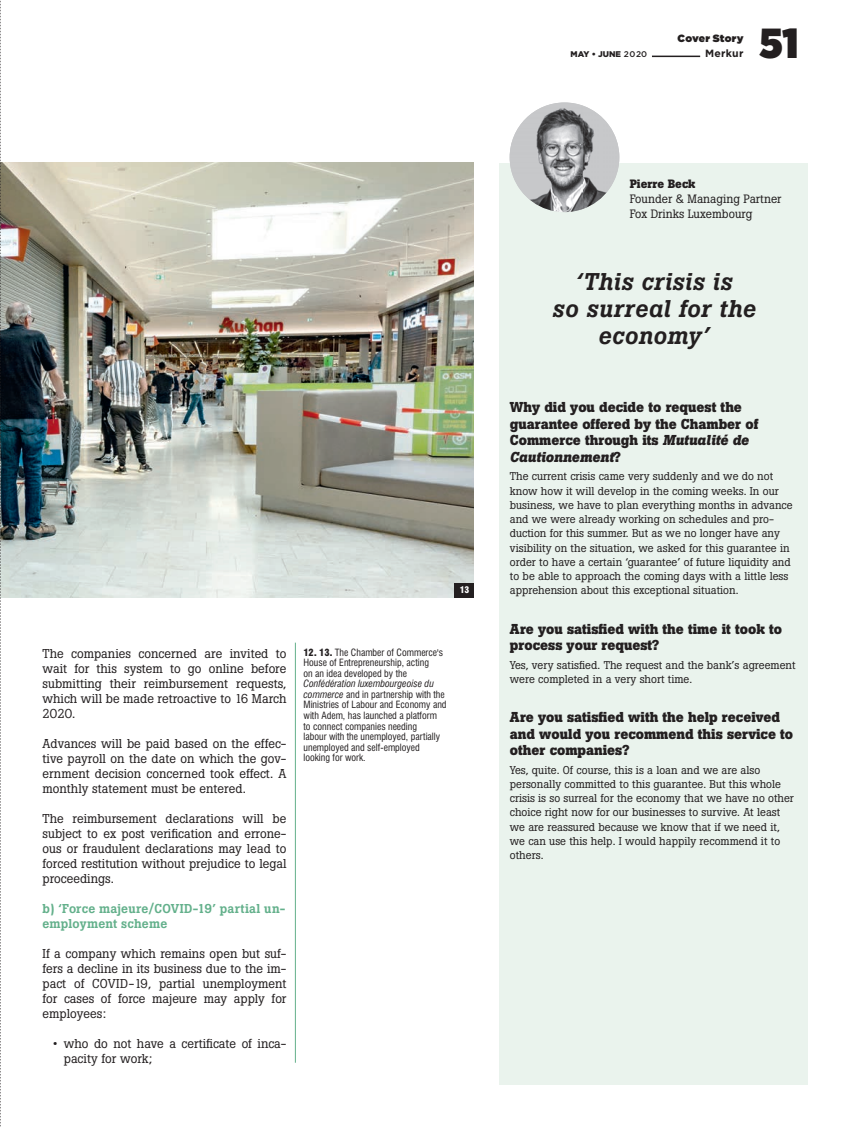
<style>
.page{position:relative;width:851px;height:1127px;background:#fff}
.page>*{position:absolute;margin:0;border:0;box-sizing:border-box;transform-origin:0 0}
.t1{font:900 42px "Gotham Narrow";color:#231f20}
.t2{font:italic 500 24px/27px "Boton";letter-spacing:.025em;color:#231f20;text-align:center}
.t3{font:700 14.25px/16.5px "Boton";color:#231f20}
.t4{font:12.75px/15px "Boton";color:#231f20;text-align:justify}
.t5{font:500 12.75px/15px "Boton";letter-spacing:.015em;color:#63b08b}
.t6{font:12px/15px "Boton";color:#231f20}
.t7{font:700 12px "Boton";color:#231f20}
.t8{font:11.25px/14.2px "Boton";color:#231f20}
.t9{font:10.5px "Gotham Ultra";letter-spacing:.02em;color:#231f20}
.t10{font:700 10.5px "Gotham";letter-spacing:.025em;color:#231f20}
.t11{font:condensed 9.75px/10.5px "Swiss 721 BT";color:#231f20}
.t12{font:900 condensed 9px "Swiss 721 BT";color:#fff}
.t13{font:900 8.25px "Gotham";color:#231f20}
.s1{font-weight:500}
.s2{font-weight:900}
.s3{font-style:italic}
</style>
<div class="page">
<hr style="left:652px;top:56px;width:48px;height:1px;background:#231f20">
<hr style="left:295px;top:643px;width:1px;height:420px;background:#63b08b">
<div style="left:499px;top:163px;width:309px;height:921px;background:#eaf3ed"></div>
<img style="left:509px;top:102px;width:73px;height:73px">
<img style="left:582px;top:106px;width:37px;height:103px">
<img style="left:512px;top:175px;width:70px;height:37px">
<img style="left:1px;top:163px;width:472px;height:435px">
<div style="left:454px;top:583px;width:19px;height:15px;background:#231f20"></div>
<svg style="left:0;top:0;width:1px;height:1127px"></svg>
<p class="t9" style="left:677px;top:33px;width:67px">Cover Story</p>
<p class="t13" style="left:570px;top:50px;width:78px">MAY • JUNE <span class="s1">2020</span></p>
<p class="t10" style="left:705px;top:48px;width:40px">Merkur</p>
<h1 class="t1" style="left:759px;top:14px;width:40px">51</h1>
<p class="t12" style="left:459px;top:585px;width:11px">13</p>
<p class="t4" style="left:43px;top:646px;width:245px">The companies concerned are invited to wait for this system to go online before submitting their reimbursement requests, which will be made retroactive to 16 March 2020.</p>
<p class="t4" style="left:43px;top:736px;width:245px">Advances will be paid based on the effec&shy;tive payroll on the date on which the gov&shy;ernment decision concerned took effect. A monthly statement must be entered.</p>
<p class="t4" style="left:43px;top:811px;width:245px">The reimbursement declarations will be subject to ex post verification and errone&shy;ous or fraudulent declarations may lead to forced restitution without prejudice to legal proceedings.</p>
<p class="t5" style="left:43px;top:901px;width:244px">b) ‘Force majeure/COVID-19’ partial un&shy;employment scheme</p>
<p class="t4" style="left:43px;top:945px;width:245px">If a company which remains open but suf&shy;fers a decline in its business due to the im&shy;pact of COVID-19, partial unemployment for cases of force majeure may apply for employees:</p>
<p class="t4" style="left:64px;top:1035px;width:224px;text-indent:-11px">• who do not have a certificate of inca&shy;pacity for work;</p>
<p class="t11" style="left:303px;top:647px;width:141px"><span class="s2">12. 13.</span> The Chamber of Commerce's<br>House of Entrepreneurship, acting<br>on an idea developed by the</p>
<p class="t11" style="left:303px;top:679px;width:144px"><span class="s3">Confédération luxembourgeoise du commerce</span> and in partnership with the<br>Ministries of Labour and Economy and with Adem, has launched a platform to connect companies needing<br>labour with the unemployed, partially unemployed and self-employed looking for work.</p>
<p class="t7" style="left:629px;top:177px;width:67px">Pierre Beck</p>
<p class="t6" style="left:629px;top:192px;width:153px">Founder &amp; Managing Partner<br>Fox Drinks Luxembourg</p>
<h2 class="t2" style="left:552px;top:268px;width:205px">‘This crisis is<br>so surreal for the economy’</h2>
<p class="t3" style="left:510px;top:399px;width:250px">Why did you decide to request the guarantee offered by the Chamber of<br>Commerce through its <span class="s3">Mutualité de<br>Cautionnement</span>?</p>
<p class="t8" style="left:510px;top:469px;width:284px">The current crisis came very suddenly and we do not know how it will develop in the coming weeks. In our business, we have to plan everything months in advance and we were already working on schedules and pro&shy;duction for this summer. But as we no longer have any visibility on the situation, we asked for this guarantee in order to have a certain ‘guarantee’ of future liquidity and to be able to approach the coming days with a little less apprehension about this exceptional situation.</p>
<p class="t3" style="left:510px;top:620px;width:274px">Are you satisfied with the time it took to process your request?</p>
<p class="t8" style="left:510px;top:657px;width:287px">Yes, very satisfied. The request and the bank’s agreement were completed in a very short time.</p>
<p class="t3" style="left:510px;top:709px;width:285px">Are you satisfied with the help received and would you recommend this service to other companies?</p>
<p class="t8" style="left:510px;top:762px;width:285px">Yes, quite. Of course, this is a loan and we are also personally committed to this guarantee. But this whole crisis is so surreal for the economy that we have no other choice right now for our businesses to survive. At least we are reassured because we know that if we need it, we can use this help. I would happily recommend it to others.</p>
</div>
